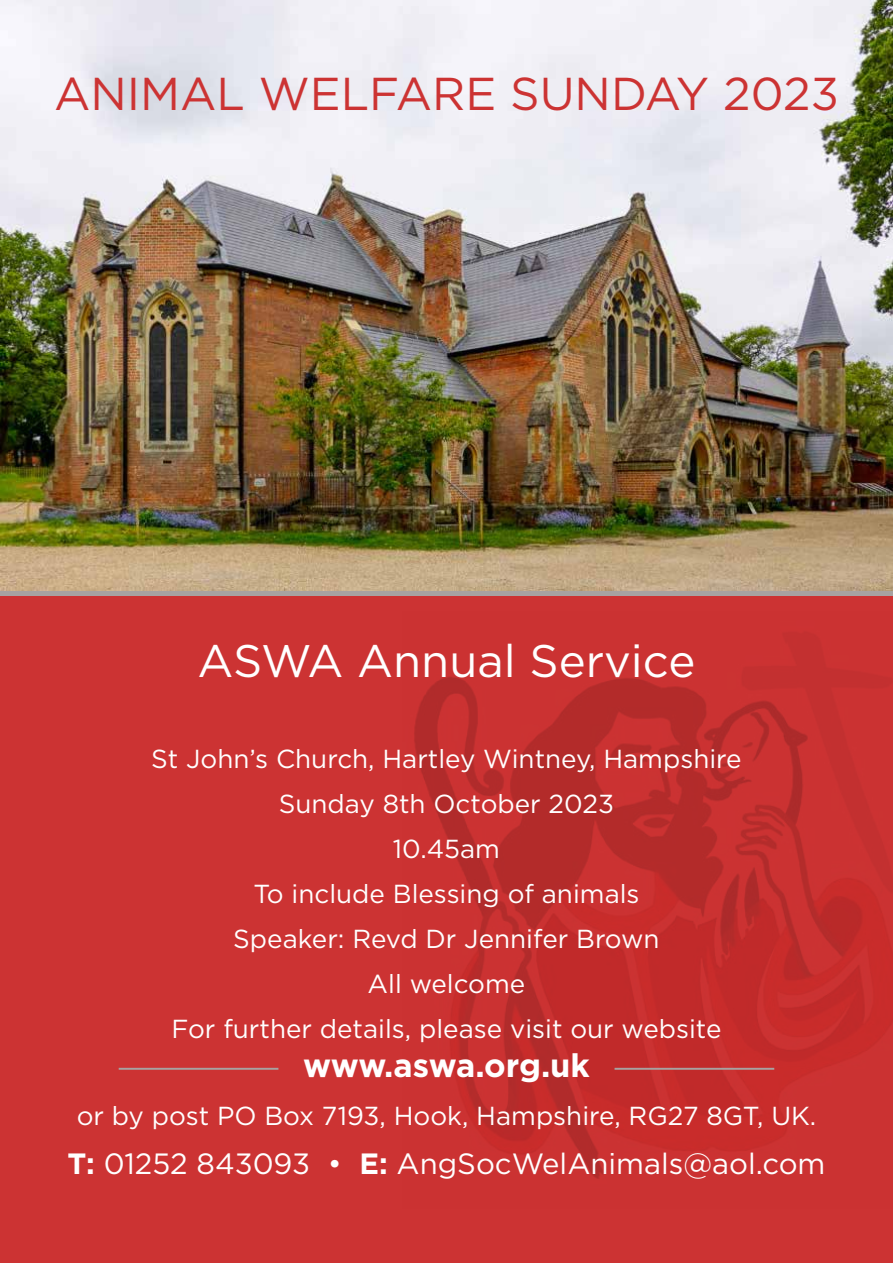
<style>
.page{position:relative;width:893px;height:1263px;background:#fff}
.page>*{position:absolute;margin:0;border:0;box-sizing:border-box;transform-origin:0 0}
.t1{font:46.05px "Gotham";color:#c33}
.t2{font:45.6px "Gotham";color:#fff}
.t3{font:700 32.55px "Gotham";letter-spacing:-.01em;color:#fff}
.t4{font:29.25px "Gotham";color:#fff}
.t5{font:26.1px/45px "Gotham";color:#fff;text-align:center}
.s1{font-weight:700}
</style>
<div class="page">
<div style="left:0;top:595px;width:893px;height:668px;background:#c33"></div>
<img style="left:414px;top:635px;width:469px;height:544px">
<img style="left:0;top:0;width:893px;height:591px">
<hr style="left:0;top:591px;width:893px;height:4px;background:#a7a2a1">
<hr style="left:614px;top:1068px;width:160px;height:2px;background:#a7a2a1">
<hr style="left:119px;top:1068px;width:159px;height:2px;background:#a7a2a1">
<h1 class="t1" style="left:54px;top:68px;width:786px">ANIMAL WELFARE SUNDAY 2023</h1>
<h2 class="t2" style="left:198px;top:636px;width:499px">ASWA Annual Service</h2>
<p class="t5" style="left:151px;top:735px;width:592px">St John’s Church, Hartley Wintney, Hampshire<br>Sunday 8th October 2023<br>10.45am<br>To include Blessing of animals<br>Speaker: Revd Dr Jennifer Brown<br>All welcome<br>For further details, please visit our website</p>
<p class="t3" style="left:303px;top:1044px;width:288px">www.aswa.org.uk</p>
<p class="t5" style="left:77px;top:1093px;width:741px">or by post PO Box 7193, Hook, Hampshire, RG27 8GT, UK.</p>
<p class="t4" style="left:68px;top:1147px;width:759px"><span class="s1">T:</span> 01252 843093 • <span class="s1">E:</span> AngSocWelAnimals@aol.com</p>
</div>
